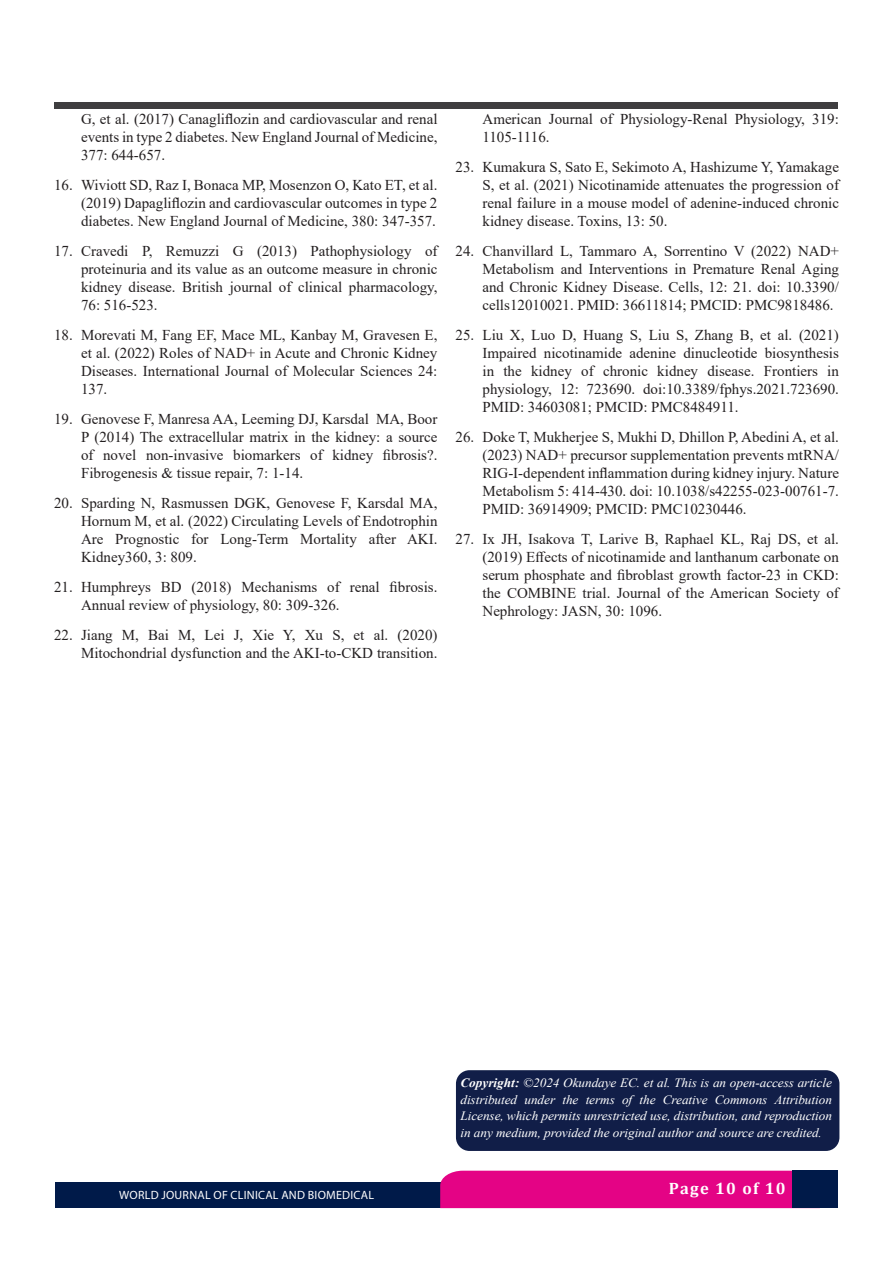
<style>
.page{position:relative;width:893px;height:1263px;background:#fff}
.page>*{position:absolute;margin:0;border:0;box-sizing:border-box;transform-origin:0 0}
.t1{font:700 16.5px "Cambria";letter-spacing:.08em;color:#fff}
.t2{font:15px/18px "Times New Roman";color:#231f20;text-align:justify}
.t3{font:italic 12.75px/16.5px "Times New Roman";letter-spacing:-.005em;color:#fff;text-align:justify;scale:1.04 1}
.t4{font:12px "Myriad Pro";letter-spacing:.02em;color:#fff}
.s1{font-weight:700}
</style>
<div class="page">
<div style="left:54px;top:103px;width:783px;height:5px;background:#3f3e40"></div>
<div style="left:55px;top:1182px;width:765px;height:26px;background:#001a49"></div>
<div style="left:440px;top:1171px;width:352px;height:37px;background:#e40385"></div>
<div style="left:792px;top:1171px;width:46px;height:37px;background:#001a49"></div>
<div style="left:456px;top:1070px;width:383px;height:81px;background:#111e48;border-radius:14px"></div>
<p class="t2" style="left:81px;top:109px;width:358px">G, et al. (2017) Canagliflozin and cardiovascular and renal events in type 2 diabetes. New England Journal of Medicine, 377: 644-657.</p>
<p class="t2" style="left:81px;top:175px;width:358px;text-indent:-27px">16. Wiviott SD, Raz I, Bonaca MP, Mosenzon O, Kato ET, et al. (2019) Dapagliflozin and cardiovascular outcomes in type 2 diabetes. New England Journal of Medicine, 380: 347-357.</p>
<p class="t2" style="left:81px;top:241px;width:358px;text-indent:-27px">17. Cravedi P, Remuzzi G (2013) Pathophysiology of proteinuria and its value as an outcome measure in chronic kidney disease. British journal of clinical pharmacology, 76: 516-523.</p>
<p class="t2" style="left:81px;top:325px;width:358px;text-indent:-27px">18. Morevati M, Fang EF, Mace ML, Kanbay M, Gravesen E, et al. (2022) Roles of NAD+ in Acute and Chronic Kidney Diseases. International Journal of Molecular Sciences 24:<br>137.</p>
<p class="t2" style="left:81px;top:409px;width:358px;text-indent:-27px">19. Genovese F, Manresa AA, Leeming DJ, Karsdal MA, Boor P (2014) The extracellular matrix in the kidney: a source of novel non-invasive biomarkers of kidney fibrosis?.<br>Fibrogenesis &amp; tissue repair, 7: 1-14.</p>
<p class="t2" style="left:81px;top:493px;width:358px;text-indent:-27px">20. Sparding N, Rasmussen DGK, Genovese F, Karsdal MA, Hornum M, et al. (2022) Circulating Levels of Endotrophin Are Prognostic for Long-Term Mortality after AKI.<br>Kidney360, 3: 809.</p>
<p class="t2" style="left:81px;top:577px;width:358px;text-indent:-27px">21. Humphreys BD (2018) Mechanisms of renal fibrosis.<br>Annual review of physiology, 80: 309-326.</p>
<p class="t2" style="left:54px;top:625px;width:385px;text-align:right">22. Jiang M, Bai M, Lei J, Xie Y, Xu S, et al. (2020)<br>Mitochondrial dysfunction and the AKI-to-CKD transition.</p>
<p class="t2" style="left:482px;top:109px;width:358px">American Journal of Physiology-Renal Physiology, 319:<br>1105-1116.</p>
<p class="t2" style="left:482px;top:157px;width:358px;text-indent:-27px">23. Kumakura S, Sato E, Sekimoto A, Hashizume Y, Yamakage S, et al. (2021) Nicotinamide attenuates the progression of renal failure in a mouse model of adenine-induced chronic kidney disease. Toxins, 13: 50.</p>
<p class="t2" style="left:482px;top:241px;width:358px;text-indent:-27px">24. Chanvillard L, Tammaro A, Sorrentino V (2022) NAD+ Metabolism and Interventions in Premature Renal Aging and Chronic Kidney Disease. Cells, 12: 21. doi: 10.3390/ cells12010021. PMID: 36611814; PMCID: PMC9818486.</p>
<p class="t2" style="left:482px;top:325px;width:358px;text-indent:-27px">25. Liu X, Luo D, Huang S, Liu S, Zhang B, et al. (2021)<br>Impaired nicotinamide adenine dinucleotide biosynthesis in the kidney of chronic kidney disease. Frontiers in physiology, 12: 723690. doi:10.3389/fphys.2021.723690.<br>PMID: 34603081; PMCID: PMC8484911.</p>
<p class="t2" style="left:482px;top:427px;width:358px;text-indent:-27px">26. Doke T, Mukherjee S, Mukhi D, Dhillon P, Abedini A, et al. (2023) NAD+ precursor supplementation prevents mtRNA/ RIG-I-dependent inflammation during kidney injury. Nature Metabolism 5: 414-430. doi: 10.1038/s42255-023-00761-7.<br>PMID: 36914909; PMCID: PMC10230446.</p>
<p class="t2" style="left:482px;top:529px;width:358px;text-indent:-27px">27. Ix JH, Isakova T, Larive B, Raphael KL, Raj DS, et al. (2019) Effects of nicotinamide and lanthanum carbonate on serum phosphate and fibroblast growth factor-23 in CKD: the COMBINE trial. Journal of the American Society of Nephrology: JASN, 30: 1096.</p>
<p class="t4" style="left:119px;top:1188px;width:256px">WORLD JOURNAL OF CLINICAL AND BIOMEDICAL</p>
<p class="t3" style="left:460px;top:1074px;width:359px"><span class="s1">Copyright:</span> ©2024 Okundaye EC. et al. This is an open-access article distributed under the terms of the Creative Commons Attribution License, which permits unrestricted use, distribution, and reproduction in any medium, provided the original author and source are credited.</p>
<p class="t3" style="left:466px;top:1076px;width:359px"><span class="s1">Copyright:</span> ©2024 EC Okundaye. et al. This is an open-access article distributed under the terms of the Creative Commons Attribution License, which permits unrestricted use, distribution, and reproduction in any medium, provided the original author and source are credited.</p>
<p class="t1" style="left:669px;top:1177px;width:118px">Page 10 of 10</p>
</div>
